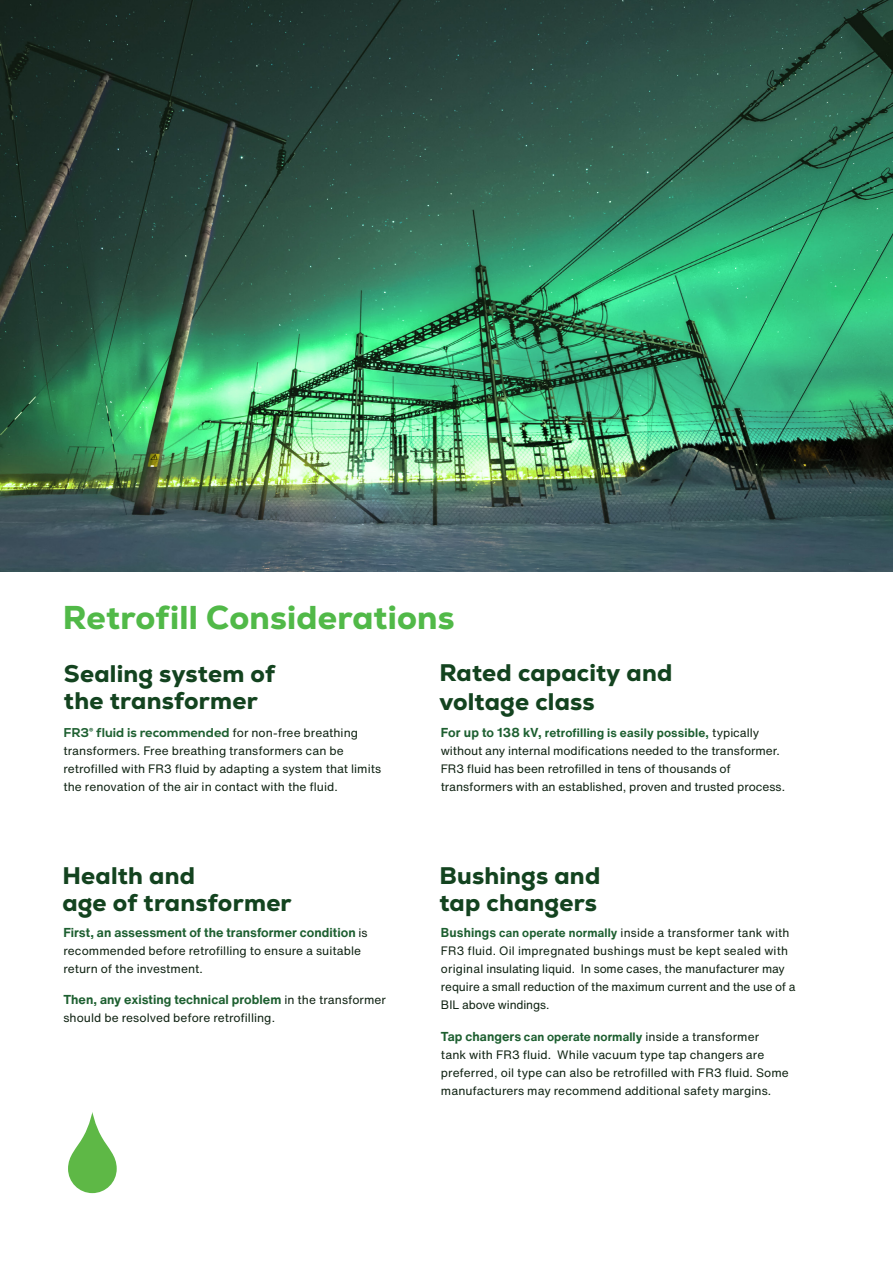
<style>
.page{position:relative;width:893px;height:1263px;background:#fff}
.page>*{position:absolute;margin:0;border:0;box-sizing:border-box;transform-origin:0 0}
.t1{font:800 33px "Nexa";letter-spacing:.005em;color:#51b948}
.t2{font:800 24px/27px "Nexa";letter-spacing:.01em;color:#13431f}
.Body_Text{font:700 12.75px "Helvetica Now Text";color:#1d5f30}
.Body_Text-2{font:800 12.75px "Nexa";letter-spacing:.005em;color:#1d5f30}
.Body_Text-3{font:12px/18px "Helvetica Now Text";letter-spacing:.005em;color:#102313}
.s1{font-family:"Helvetica Now Text";font-weight:400;font-size:12px;color:#102313}
.s2{font-weight:400;font-size:12px;color:#102313}
.s3{font-weight:700;font-size:12.75px;color:#1d5f30}
.s4{font-weight:700;color:#1d5f30}
</style>
<div class="page">
<img style="left:0;top:0;width:893px;height:571px">
<svg style="left:68px;top:1112px;width:49px;height:81px"></svg>
<h1 class="t1" style="left:63px;top:597px;width:393px">Retrofill Considerations</h1>
<h1 class="t2" style="left:64px;top:660px;width:213px">Sealing system of the transformer</h1>
<p class="Body_Text-2" style="left:63px;top:724px;width:296px">FR3® fluid is recommended <span class="s1">for non-free breathing</span></p>
<p class="Body_Text-3" style="left:63px;top:741px;width:319px">transformers. Free breathing transformers can be retrofilled with FR3 fluid by adapting a system that limits the renovation of the air in contact with the fluid.</p>
<h1 class="t2" style="left:62px;top:862px;width:231px">Health and<br>age of transformer</h1>
<p class="Body_Text" style="left:63px;top:922px;width:306px">First, an assessment of the transformer condition <span class="s2">is</span></p>
<p class="Body_Text-3" style="left:63px;top:941px;width:299px">recommended before retrofilling to ensure a suitable return of the investment.</p>
<p class="Body_Text" style="left:63px;top:990px;width:324px">Then, any existing technical problem <span class="s2">in the transformer</span></p>
<p class="Body_Text-3" style="left:63px;top:1008px;width:213px">should be resolved before retrofilling.</p>
<h1 class="t2" style="left:439px;top:659px;width:235px">Rated capacity and</h1>
<h1 class="t2" style="left:439px;top:687px;width:157px">voltage class</h1>
<p class="Body_Text-3" style="left:441px;top:723px;width:346px"><span class="s3">For up to 138 kV,</span> <span class="s4">retrofilling is easily possible,</span> typically without any internal modifications needed to the transformer.<br>FR3 fluid has been retrofilled in tens of thousands of transformers with an established, proven and trusted process.</p>
<h1 class="t2" style="left:439px;top:862px;width:162px">Bushings and tap changers</h1>
<p class="Body_Text-3" style="left:441px;top:923px;width:356px"><span class="s3">Bushings</span> <span class="s4">can operate normally</span> inside a transformer tank with FR3 fluid. Oil impregnated bushings must be kept sealed with original insulating liquid. In some cases, the manufacturer may require a small reduction of the maximum current and the use of a BIL above windings.</p>
<p class="Body_Text-3" style="left:441px;top:1027px;width:349px"><span class="s3">Tap changers</span> <span class="s4">can operate normally</span> inside a transformer<br>tank with FR3 fluid. While vacuum type tap changers are preferred, oil type can also be retrofilled with FR3 fluid. Some manufacturers may recommend additional safety margins.</p>
</div>
